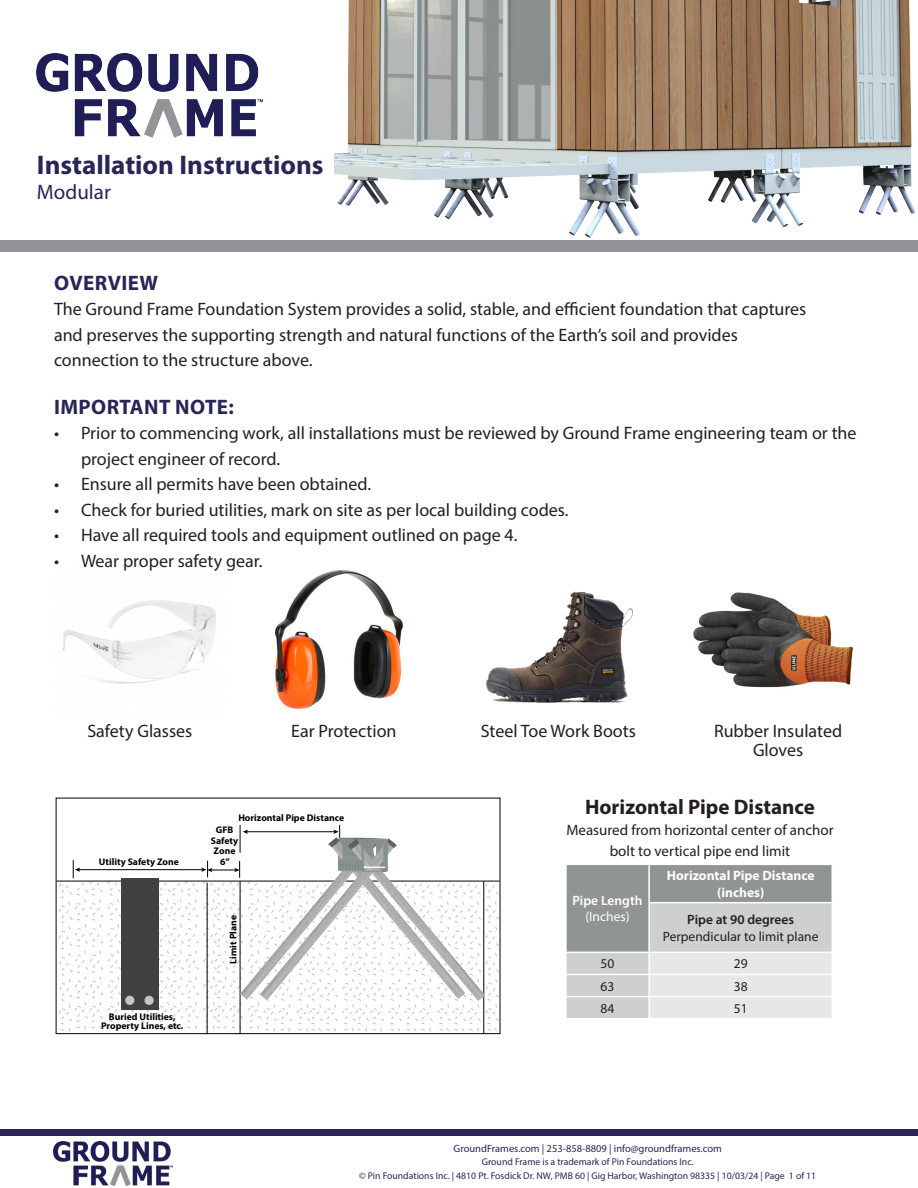
<style>
.page{position:relative;width:918px;height:1188px;background:#fff}
.page>*{position:absolute;margin:0;border:0;box-sizing:border-box;transform-origin:0 0}
.t1{font:700 27px "Myriad Pro";color:#292657}
.t2{font:700 21px "Myriad Pro";letter-spacing:.02em;color:#292657}
.t3{font:700 21px "Myriad Pro";color:#231f20}
.t4{font:21px "Myriad Pro";color:#292657}
.t5{font:18px/25.5px "Myriad Pro";color:#231f20}
.t6{font:15px "Myriad Pro";color:#231f20}
.t7{font:13.5px "Myriad Pro";color:#231f20}
.t8{font:700 13.5px/16.2px "Myriad Pro";color:#fff;text-align:center}
.t9{font:600 13.5px/16.2px "Myriad Pro";color:#fff;text-align:center}
.t10{font:600 13.5px "Myriad Pro";color:#231f20}
.t11{font:10.5px "Myriad Pro";color:#292657}
.t12{font:9.75px/13.5px "Myriad Pro";color:#292657;text-align:center}
.t13{font:700 9.6px/10.8px "Myriad Pro";color:#000;text-align:center}
.s1{font-weight:400}
</style>
<div class="page">
<img style="left:53px;top:1141px;width:120px;height:44px">
<div style="left:0;top:1130px;width:918px;height:6px;background:#292657"></div>
<img style="left:334px;top:0;width:582px;height:238px">
<img style="left:62px;top:600px;width:154px;height:84px">
<img style="left:275px;top:570px;width:128px;height:138px">
<img style="left:486px;top:591px;width:147px;height:112px">
<img style="left:693px;top:592px;width:161px;height:96px">
<img style="left:37px;top:54px;width:225px;height:83px">
<div style="left:0;top:240px;width:918px;height:11px;background:#919196"></div>
<hr style="left:247px;top:831px;width:88px;height:1px;background:#000">
<svg style="left:240px;top:825px;width:8px;height:10px"></svg>
<svg style="left:333px;top:825px;width:7px;height:10px"></svg>
<svg style="left:59px;top:860px;width:440px;height:171px"></svg>
<hr style="left:207px;top:883px;width:1px;height:151px;background:#000">
<hr style="left:57px;top:881px;width:443px;height:1px;background:#000">
<div style="left:121px;top:879px;width:37px;height:131px;background:#414141"></div>
<div style="left:125px;top:996px;width:9px;height:9px;background:#c5c5c5;border-radius:50%"></div>
<div style="left:145px;top:996px;width:9px;height:9px;background:#c5c5c5;border-radius:50%"></div>
<img style="left:240px;top:835px;width:250px;height:200px">
<div style="left:566px;top:864px;width:83px;height:88px;background:#919494"></div>
<div style="left:649px;top:864px;width:183px;height:39px;background:#919494"></div>
<hr style="left:565px;top:864px;width:84px;height:1px;background:#fff">
<hr style="left:565px;top:865px;width:2px;height:38px;background:#fff">
<svg style="left:566px;top:903px;width:266px;height:115px;background:#d0d1d2"></svg>
<hr style="left:649px;top:974px;width:184px;height:1px;background:#fff">
<hr style="left:649px;top:996px;width:184px;height:1px;background:#fff">
<hr style="left:565px;top:952px;width:84px;height:1px;background:#fff">
<hr style="left:565px;top:953px;width:2px;height:21px;background:#fff">
<hr style="left:648px;top:953px;width:2px;height:21px;background:#fff">
<hr style="left:565px;top:974px;width:84px;height:1px;background:#fff">
<hr style="left:565px;top:975px;width:2px;height:21px;background:#fff">
<hr style="left:648px;top:975px;width:2px;height:21px;background:#fff">
<hr style="left:565px;top:996px;width:84px;height:1px;background:#fff">
<hr style="left:565px;top:997px;width:2px;height:21px;background:#fff">
<hr style="left:648px;top:997px;width:2px;height:21px;background:#fff">
<hr style="left:649px;top:864px;width:184px;height:1px;background:#fff">
<hr style="left:648px;top:865px;width:2px;height:37px;background:#fff">
<hr style="left:648px;top:902px;width:185px;height:1px;background:#fff">
<p class="t1" style="left:37px;top:147px;width:288px">Installation Instructions</p>
<p class="t4" style="left:37px;top:179px;width:75px">Modular</p>
<p class="t2" style="left:54px;top:269px;width:106px">OVERVIEW</p>
<p class="t5" style="left:54px;top:296px;width:754px">The Ground Frame Foundation System provides a solid, stable, and efficient foundation that captures and preserves the supporting strength and natural functions of the Earth’s soil and provides</p>
<p class="t5" style="left:54px;top:347px;width:260px">connection to the structure above.</p>
<p class="t2" style="left:54px;top:393px;width:181px">IMPORTANT NOTE:</p>
<p class="t5" style="left:81px;top:420px;width:777px;text-indent:-27px">• Prior to commencing work, all installations must be reviewed by Ground Frame engineering team or the project engineer of record.</p>
<p class="t5" style="left:54px;top:471px;width:319px">• Ensure all permits have been obtained.</p>
<p class="t5" style="left:54px;top:496px;width:516px">• Check for buried utilities, mark on site as per local building codes.</p>
<p class="t5" style="left:54px;top:522px;width:465px">• Have all required tools and equipment outlined on page 4.</p>
<p class="t5" style="left:54px;top:547px;width:210px">• Wear proper safety gear.</p>
<p class="t5" style="left:87px;top:718px;width:107px">Safety Glasses</p>
<p class="t5" style="left:291px;top:718px;width:107px">Ear Protection</p>
<p class="t5" style="left:481px;top:718px;width:157px">Steel Toe Work Boots</p>
<p class="t5" style="left:714px;top:721px;width:130px;line-height:19.5px;text-align:center">Rubber Insulated<br>Gloves</p>
<p class="t13" style="left:99px;top:856px;width:81px">Utility Safety Zone</p>
<p class="t13" style="left:101px;top:1011px;width:84px;line-height:9.6px">Buried Utilities,<br>Property Lines, etc.</p>
<p class="t13" style="left:238px;top:812px;width:107px">Horizontal Pipe Distance</p>
<p class="t13" style="left:211px;top:824px;width:29px">GFB<br>Safety<br>Zone<br>6”</p>
<p class="t13" style="left:228px;top:964px;width:50px;rotate:-90deg">Limit Plane</p>
<p class="t3" style="left:585px;top:793px;width:231px">Horizontal Pipe Distance</p>
<p class="t6" style="left:566px;top:821px;width:269px">Measured from horizontal center of anchor</p>
<p class="t6" style="left:610px;top:842px;width:182px">bolt to vertical pipe end limit</p>
<p class="t9" style="left:573px;top:892px;width:71px">Pipe Length <span class="s1">(Inches)</span></p>
<p class="t8" style="left:667px;top:867px;width:149px">Horizontal Pipe Distance (inches)</p>
<p class="t10" style="left:687px;top:911px;width:108px">Pipe at 90 degrees</p>
<p class="t7" style="left:663px;top:928px;width:157px">Perpendicular to limit plane</p>
<p class="t7" style="left:601px;top:956px;width:15px">50</p>
<p class="t7" style="left:734px;top:956px;width:15px">29</p>
<p class="t7" style="left:601px;top:978px;width:15px">63</p>
<p class="t7" style="left:734px;top:978px;width:15px">38</p>
<p class="t7" style="left:601px;top:1000px;width:15px">84</p>
<p class="t7" style="left:734px;top:1000px;width:15px">51</p>
<p class="t11" style="left:454px;top:1142px;width:270px">GroundFrames.com | 253-858-8809 | info@groundframes.com</p>
<p class="t12" style="left:359px;top:1155px;width:459px">Ground Frame is a trademark of Pin Foundations Inc.<br>© Pin Foundations Inc. | 4810 Pt. Fosdick Dr. NW, PMB 60 | Gig Harbor, Washington 98335 | 10/03/24 | Page 1 of 11</p>
</div>
